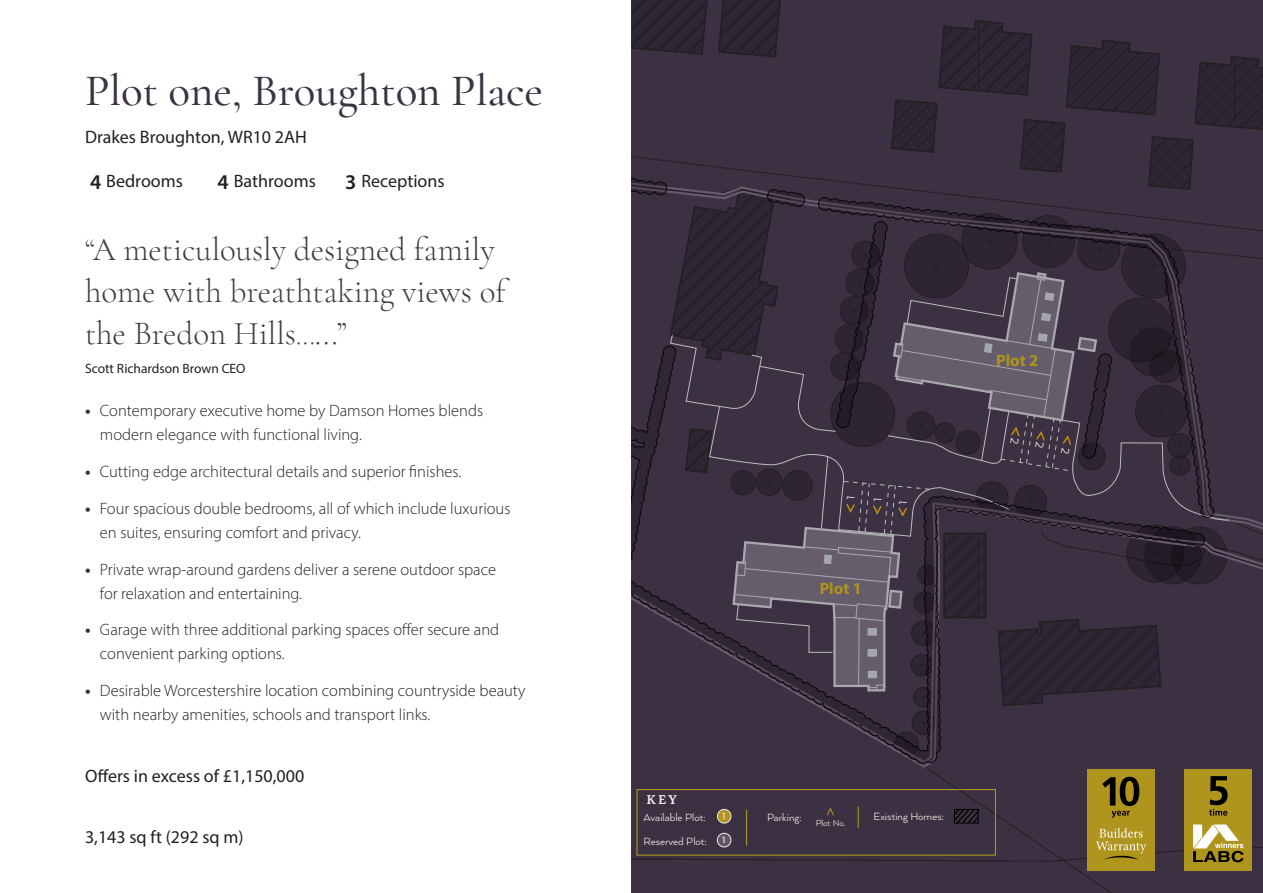
<style>
.page{position:relative;width:1263px;height:893px;background:#fff}
.page>*{position:absolute;margin:0;border:0;box-sizing:border-box;transform-origin:0 0}
.t1{font:500 45px "Cormorant Garamond";color:#3b3242}
.t2{font:300 33px/42px "Cormorant Garamond";color:#3e3e3f}
.t3{font:600 21px "Myriad Pro";color:#231f20}
.t4{font:18px "Myriad Pro";color:#231f20}
.t5{font:18px "Myriad Pro";color:#242021}
.t6{font:300 16.5px/24px "Myriad Pro";color:#231f20}
.t7{font:700 16.5px "Myriad Pro";color:#af941d}
.t8{font:700 16.5px "Myriad Pro";color:#3b3242}
.t9{font:13.5px "Myriad Pro";color:#231f20}
.t10{font:700 13.2px "Garibaldi";color:#f2ece7}
.t11{font:12.15px "Arquitecta";color:#f2ece7}
.t12{font:700 10.35px "Arquitecta";color:#f2ece7}
.s1{font-size:27px}
.s2{font-weight:700;color:#3b3242}
</style>
<div class="page">
<svg style="left:631px;top:707px;width:574px;height:46px;background:#3a3040"></svg>
<svg style="left:631px;top:753px;width:632px;height:140px;background:#4c403d"></svg>
<div style="left:636px;top:789px;width:360px;height:67px;border:1px solid #af941d"></div>
<svg style="left:631px;top:0;width:632px;height:707px;background:#3b3241"></svg>
<p class="t1" style="left:85px;top:64px;width:459px">Plot one, Broughton Place</p>
<p class="t4" style="left:85px;top:126px;width:223px">Drakes Broughton, WR10 2AH</p>
<p class="t3" style="left:90px;top:168px;width:13px">4</p>
<p class="t4" style="left:106px;top:170px;width:78px">Bedrooms</p>
<p class="t3" style="left:218px;top:168px;width:13px">4</p>
<p class="t4" style="left:234px;top:170px;width:83px">Bathrooms</p>
<p class="t3" style="left:345px;top:168px;width:13px">3</p>
<p class="t4" style="left:361px;top:170px;width:85px">Receptions</p>
<p class="t2" style="left:85px;top:228px;width:411px">“A meticulously designed family</p>
<p class="t2" style="left:85px;top:270px;width:422px">home with breathtaking views of the Bredon Hills<span class="s1">...</span>...”</p>
<p class="t9" style="left:85px;top:360px;width:162px">Scott Richardson Brown CEO</p>
<p class="t6" style="left:100px;top:399px;width:385px;text-indent:-15px"><span class="s2">•</span> Contemporary executive home by Damson Homes blends modern elegance with functional living.</p>
<p class="t6" style="left:85px;top:459px;width:378px"><span class="s2">•</span> Cutting edge architectural details and superior finishes.</p>
<p class="t6" style="left:100px;top:496px;width:412px">Four spacious double bedrooms, all of which include luxurious en suites, ensuring comfort and privacy.</p>
<p class="t6" style="left:100px;top:557px;width:398px">Private wrap-around gardens deliver a serene outdoor space for relaxation and entertaining.</p>
<p class="t6" style="left:100px;top:618px;width:401px">Garage with three additional parking spaces offer secure and convenient parking options.</p>
<p class="t6" style="left:100px;top:678px;width:427px">Desirable Worcestershire location combining countryside beauty with nearby amenities, schools and transport links.</p>
<p class="t8" style="left:85px;top:497px;width:7px">•</p>
<p class="t8" style="left:85px;top:558px;width:7px">•</p>
<p class="t8" style="left:85px;top:619px;width:7px">•</p>
<p class="t8" style="left:85px;top:680px;width:7px">•</p>
<p class="t4" style="left:85px;top:765px;width:221px">Offers in excess of £1,150,000</p>
<p class="t5" style="left:85px;top:826px;width:160px">3,143 sq ft (292 sq m)</p>
<p class="t7" style="left:996px;top:350px;width:44px">Plot 2</p>
<p class="t10" style="left:647px;top:792px;width:32px">KEY</p>
<p class="t7" style="left:820px;top:578px;width:44px">Plot 1</p>
<p class="t11" style="left:644px;top:810px;width:64px">Available Plot:</p>
<p class="t12" style="left:722px;top:810px;width:5px">1</p>
<p class="t11" style="left:874px;top:809px;width:72px">Existing Homes:</p>
<p class="t11" style="left:644px;top:834px;width:65px">Reserved Plot:</p>
<p class="t12" style="left:722px;top:834px;width:5px">1</p>
<p class="t11" style="left:767px;top:810px;width:79px">Parking: <sub>Plot</sub> <sub>No.</sub></p>
</div>
